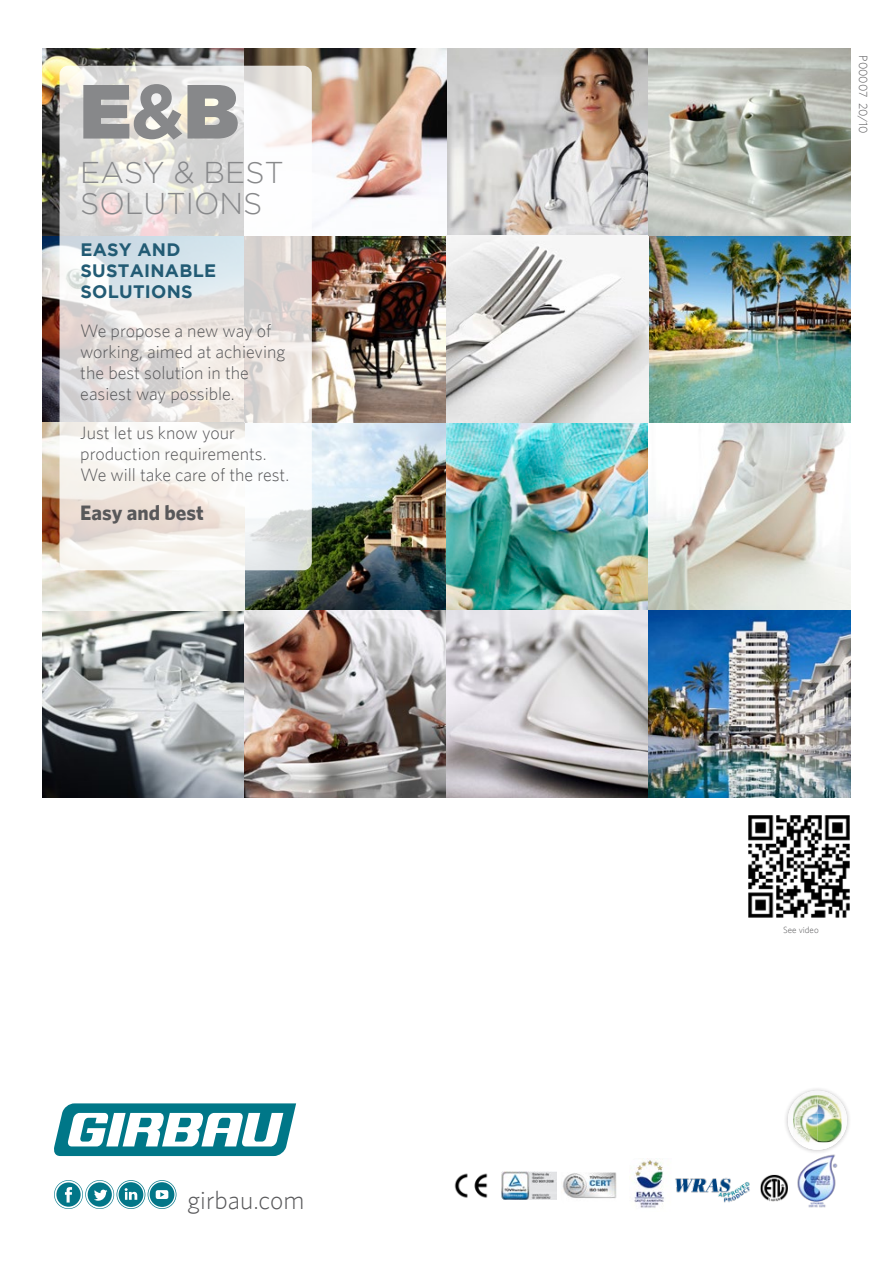
<style>
.page{position:relative;width:893px;height:1263px;background:#fff}
.page>*{position:absolute;margin:0;border:0;box-sizing:border-box;transform-origin:0 0}
.t1{font:76.5px "Gotham Ultra";color:#87888a}
.t2{font:300 30px/31.5px "Gotham";color:#87888a}
.t3{font:300 25.5px "Whitney";color:#58585a}
.t4{font:700 21px "Whitney";color:#58585a}
.t5{font:300 18px/21.3px "Whitney";color:#58585a}
.t6{font:700 18px/21.3px "Gotham";letter-spacing:.015em;color:#225b74}
.t7{font:300 12px "Whitney";color:#58585a}
.t8{font:300 9px "Whitney";color:#58585a}
.s1{font-family:"Gotham";font-weight:700}
</style>
<div class="page">
<img style="left:43px;top:49px;width:807px;height:748px">
<svg style="left:60px;top:66px;width:252px;height:504px"></svg>
<img style="left:748px;top:815px;width:102px;height:103px">
<img style="left:454px;top:1173px;width:34px;height:25px">
<img style="left:634px;top:1158px;width:30px;height:50px">
<div style="left:783px;top:1086px;width:68px;height:68px;background:#1a171c;opacity:.25"></div>
<svg style="left:788px;top:1091px;width:59px;height:59px"></svg>
<img style="left:793px;top:1120px;width:49px;height:22px">
<img style="left:790px;top:1093px;width:55px;height:27px">
<img style="left:793px;top:1095px;width:49px;height:23px">
<img style="left:675px;top:1178px;width:75px;height:25px">
<img style="left:760px;top:1174px;width:28px;height:28px">
<img style="left:796px;top:1152px;width:43px;height:56px">
<img style="left:501px;top:1171px;width:56px;height:28px">
<img style="left:562px;top:1172px;width:55px;height:27px">
<svg style="left:54px;top:1103px;width:242px;height:53px"></svg>
<svg style="left:54px;top:1180px;width:122px;height:29px"></svg>
<h1 class="t1" style="left:80px;top:67px;width:160px">E<span class="s1">&amp;</span>B</h1>
<h2 class="t2" style="left:80px;top:156px;width:205px">EASY &amp; BEST<br>SOLUTIONS</h2>
<p class="t6" style="left:80px;top:238px;width:137px">EASY AND<br>SUSTAINABLE<br>SOLUTIONS</p>
<p class="t5" style="left:80px;top:319px;width:207px">We propose a new way of working, aimed at achieving the best solution in the easiest way possible.</p>
<p class="t5" style="left:80px;top:421px;width:210px">Just let us know your production requirements.<br>We will take care of the rest.</p>
<p class="t4" style="left:80px;top:499px;width:125px">Easy and best</p>
<h3 class="t3" style="left:187px;top:1185px;width:118px">girbau.com</h3>
<p class="t7" style="left:870px;top:55px;width:80px;rotate:90deg">P00007 20/10</p>
<p class="t8" style="left:783px;top:925px;width:37px">See video</p>
</div>
